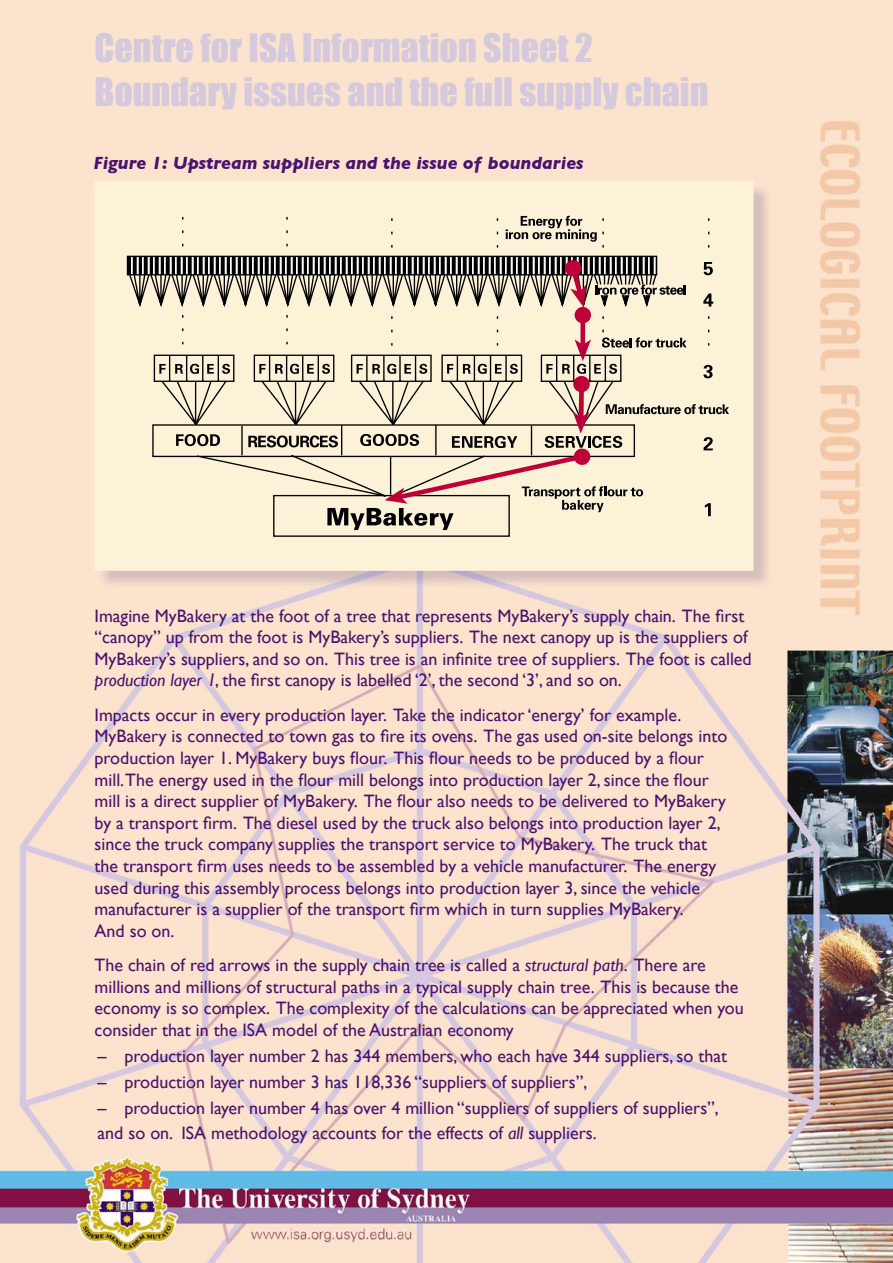
<style>
.page{position:relative;width:893px;height:1263px;background:#fff}
.page>*{position:absolute;margin:0;border:0;box-sizing:border-box;transform-origin:0 0}
.t1{font:36px/43.2px "Impact";color:#d4c9dd}
.t2{font:18px/21.6px "Gill Sans";color:#4b126e}
.t3{font:italic 700 18px "Gill Sans";color:#4b126e}
.s1{font-style:italic}
</style>
<div class="page">
<img style="left:0;top:0;width:893px;height:1263px">
<div style="left:96px;top:182px;width:678px;height:408px;background:#392e7a;opacity:.2"></div>
<div style="left:95px;top:181px;width:658px;height:389px;background:#fbf2d8"></div>
<div style="left:95px;top:181px;width:658px;height:390px;border:2px solid #fbf2d8"></div>
<svg style="left:273px;top:530px;width:237px;height:7px"></svg>
<svg style="left:129px;top:258px;width:526px;height:1px"></svg>
<div style="left:127px;top:256px;width:530px;height:19px;border:1px solid #000"></div>
<svg style="left:286px;top:217px;width:2px;height:29px"></svg>
<svg style="left:391px;top:218px;width:2px;height:30px"></svg>
<svg style="left:506px;top:216px;width:98px;height:32px"></svg>
<svg style="left:128px;top:259px;width:601px;height:271px"></svg>
<h1 class="t1" style="left:95px;top:27px;width:615px">Centre for ISA Information Sheet 2<br>Boundary issues and the full supply chain</h1>
<p class="t3" style="left:94px;top:152px;width:492px">Figure 1: Upstream suppliers and the issue of boundaries</p>
<p class="t2" style="left:95px;top:605px;width:659px">Imagine MyBakery at the foot of a tree that represents MyBakery’s supply chain. The first “canopy” up from the foot is MyBakery’s suppliers. The next canopy up is the suppliers of MyBakery’s suppliers, and so on. This tree is an infinite tree of suppliers. The foot is called <span class="s1">production layer 1</span>, the first canopy is labelled ‘2’, the second ‘3’, and so on.</p>
<p class="t2" style="left:95px;top:704px;width:634px">Impacts occur in every production layer. Take the indicator ‘energy’ for example.<br>MyBakery is connected to town gas to fire its ovens. The gas used on-site belongs into production layer 1. MyBakery buys flour. This flour needs to be produced by a flour mill.The energy used in the flour mill belongs into production layer 2, since the flour mill is a direct supplier of MyBakery. The flour also needs to be delivered to MyBakery by a transport firm. The diesel used by the truck also belongs into production layer 2, since the truck company supplies the transport service to MyBakery. The truck that the transport firm uses needs to be assembled by a vehicle manufacturer. The energy used during this assembly process belongs into production layer 3, since the vehicle manufacturer is a supplier of the transport firm which in turn supplies MyBakery.<br>And so on.</p>
<p class="t2" style="left:95px;top:954px;width:651px">The chain of red arrows in the supply chain tree is called a <span class="s1">structural path</span>. There are millions and millions of structural paths in a typical supply chain tree. This is because the economy is so complex. The complexity of the calculations can be appreciated when you consider that in the ISA model of the Australian economy</p>
<p class="t2" style="left:98px;top:1045px;width:631px">– production layer number 2 has 344 members, who each have 344 suppliers, so that</p>
<p class="t2" style="left:98px;top:1071px;width:491px">– production layer number 3 has 118,336 “suppliers of suppliers”,</p>
<p class="t2" style="left:98px;top:1094px;width:623px;line-height:25.8px">– production layer number 4 has over 4 million “suppliers of suppliers of suppliers”, and so on. ISA methodology accounts for the effects of <span class="s1">all</span> suppliers.</p>
</div>
